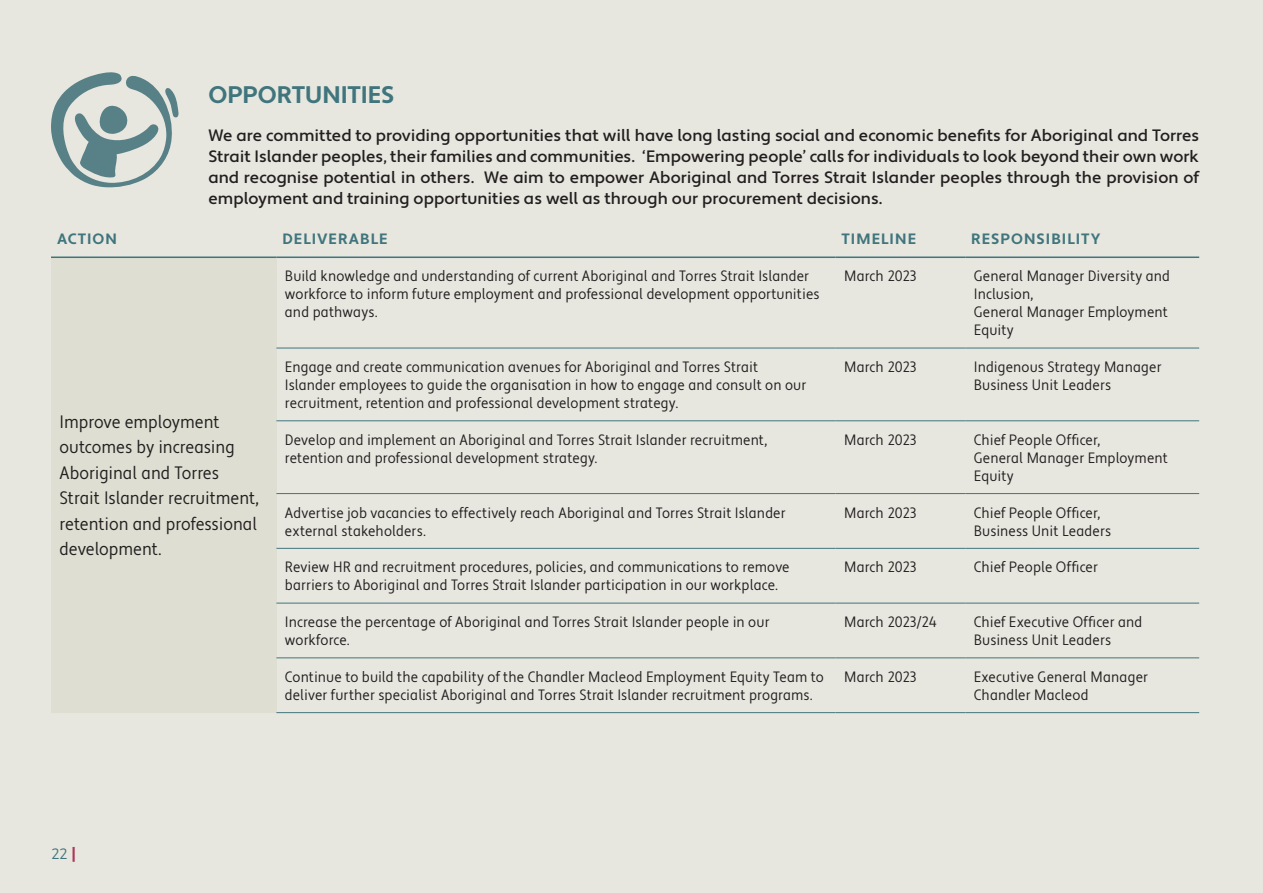
<style>
.page{position:relative;width:1263px;height:893px;background:#e7e7df}
.page>*{position:absolute;margin:0;border:0;box-sizing:border-box;transform-origin:0 0}
.RGF_ORANGE_HEADING_B{font:700 24px "Apertura";color:#40757d}
.TABLE_CONDENSED{font:condensed 18px/25.5px "Apertura";color:#231f20}
.t1{font:500 16.5px/21px "Apertura";color:#231f20;text-align:justify}
.TABLE_CONDENSED-2{font:condensed 15px/18px "Apertura";letter-spacing:.005em;color:#231f20}
.ALL_CAPE_LIGHT_HEADI{font:700 15px "Apertura";letter-spacing:.07em;color:#40757d}
.TABLE_HEADER{font:700 15px "Apertura";letter-spacing:.065em;color:#40757d}
.t2{font:15px "Apertura";color:#40757d}
.s1{font-weight:700;font-size:16.5px;color:#ad3859}
</style>
<div class="page">
<div style="left:51px;top:257px;width:225px;height:456px;background:#dedfd2"></div>
<hr style="left:276px;top:348px;width:560px;height:1px;background:#40757d">
<hr style="left:836px;top:348px;width:129px;height:1px;background:#40757d">
<hr style="left:965px;top:348px;width:234px;height:1px;background:#40757d">
<hr style="left:276px;top:420px;width:560px;height:1px;background:#40757d">
<hr style="left:836px;top:420px;width:129px;height:1px;background:#40757d">
<hr style="left:965px;top:420px;width:234px;height:1px;background:#40757d">
<hr style="left:276px;top:493px;width:560px;height:1px;background:#40757d">
<hr style="left:836px;top:493px;width:129px;height:1px;background:#40757d">
<hr style="left:965px;top:493px;width:234px;height:1px;background:#40757d">
<hr style="left:276px;top:548px;width:560px;height:1px;background:#40757d">
<hr style="left:836px;top:548px;width:129px;height:1px;background:#40757d">
<hr style="left:965px;top:548px;width:234px;height:1px;background:#40757d">
<hr style="left:276px;top:603px;width:560px;height:1px;background:#40757d">
<hr style="left:836px;top:603px;width:129px;height:1px;background:#40757d">
<hr style="left:965px;top:603px;width:234px;height:1px;background:#40757d">
<hr style="left:276px;top:657px;width:560px;height:1px;background:#40757d">
<hr style="left:836px;top:657px;width:129px;height:1px;background:#40757d">
<hr style="left:965px;top:657px;width:234px;height:1px;background:#40757d">
<hr style="left:276px;top:712px;width:560px;height:1px;background:#40757d">
<hr style="left:836px;top:712px;width:129px;height:1px;background:#40757d">
<hr style="left:965px;top:712px;width:234px;height:1px;background:#40757d">
<hr style="left:276px;top:256px;width:560px;height:2px;background:#40757d">
<hr style="left:836px;top:256px;width:129px;height:2px;background:#40757d">
<hr style="left:965px;top:256px;width:234px;height:2px;background:#40757d">
<hr style="left:51px;top:256px;width:225px;height:2px;background:#40757d">
<svg style="left:51px;top:72px;width:128px;height:116px"></svg>
<p class="RGF_ORANGE_HEADING_B" style="left:208px;top:80px;width:188px">OPPORTUNITIES</p>
<p class="t1" style="left:208px;top:125px;width:992px">We are committed to providing opportunities that will have long lasting social and economic benefits for Aboriginal and Torres Strait Islander peoples, their families and communities. ‘Empowering people’ calls for individuals to look beyond their own work and recognise potential in others. We aim to empower Aboriginal and Torres Strait Islander peoples through the provision of employment and training opportunities as well as through our procurement decisions.</p>
<p class="ALL_CAPE_LIGHT_HEADI" style="left:57px;top:230px;width:61px">ACTION</p>
<p class="TABLE_HEADER" style="left:282px;top:230px;width:107px">DELIVERABLE</p>
<p class="ALL_CAPE_LIGHT_HEADI" style="left:842px;top:230px;width:76px">TIMELINE</p>
<p class="ALL_CAPE_LIGHT_HEADI" style="left:971px;top:230px;width:131px">RESPONSIBILITY</p>
<p class="TABLE_CONDENSED" style="left:60px;top:410px;width:201px">Improve employment outcomes by increasing<br>Aboriginal and Torres<br>Strait Islander recruitment, retention and professional development.</p>
<p class="TABLE_CONDENSED-2" style="left:285px;top:268px;width:536px">Build knowledge and understanding of current Aboriginal and Torres Strait Islander workforce to inform future employment and professional development opportunities and pathways.</p>
<p class="TABLE_CONDENSED-2" style="left:844px;top:268px;width:74px">March 2023</p>
<p class="TABLE_CONDENSED-2" style="left:974px;top:268px;width:198px">General Manager Diversity and<br>Inclusion,<br>General Manager Employment<br>Equity</p>
<p class="TABLE_CONDENSED-2" style="left:285px;top:358px;width:523px">Engage and create communication avenues for Aboriginal and Torres Strait<br>Islander employees to guide the organisation in how to engage and consult on our recruitment, retention and professional development strategy.</p>
<p class="TABLE_CONDENSED-2" style="left:844px;top:358px;width:74px">March 2023</p>
<p class="TABLE_CONDENSED-2" style="left:974px;top:358px;width:189px">Indigenous Strategy Manager<br>Business Unit Leaders</p>
<p class="TABLE_CONDENSED-2" style="left:285px;top:431px;width:484px">Develop and implement an Aboriginal and Torres Strait Islander recruitment, retention and professional development strategy.</p>
<p class="TABLE_CONDENSED-2" style="left:844px;top:431px;width:74px">March 2023</p>
<p class="TABLE_CONDENSED-2" style="left:974px;top:431px;width:196px">Chief People Officer,<br>General Manager Employment<br>Equity</p>
<p class="TABLE_CONDENSED-2" style="left:285px;top:504px;width:502px">Advertise job vacancies to effectively reach Aboriginal and Torres Strait Islander external stakeholders.</p>
<p class="TABLE_CONDENSED-2" style="left:844px;top:504px;width:74px">March 2023</p>
<p class="TABLE_CONDENSED-2" style="left:974px;top:504px;width:139px">Chief People Officer,<br>Business Unit Leaders</p>
<p class="TABLE_CONDENSED-2" style="left:285px;top:559px;width:506px">Review HR and recruitment procedures, policies, and communications to remove barriers to Aboriginal and Torres Strait Islander participation in our workplace.</p>
<p class="TABLE_CONDENSED-2" style="left:844px;top:559px;width:74px">March 2023</p>
<p class="TABLE_CONDENSED-2" style="left:974px;top:559px;width:126px">Chief People Officer</p>
<p class="TABLE_CONDENSED-2" style="left:285px;top:613px;width:486px">Increase the percentage of Aboriginal and Torres Strait Islander people in our workforce.</p>
<p class="TABLE_CONDENSED-2" style="left:844px;top:613px;width:94px">March 2023/24</p>
<p class="TABLE_CONDENSED-2" style="left:974px;top:613px;width:170px">Chief Executive Officer and<br>Business Unit Leaders</p>
<p class="TABLE_CONDENSED-2" style="left:285px;top:668px;width:541px">Continue to build the capability of the Chandler Macleod Employment Equity Team to deliver further specialist Aboriginal and Torres Strait Islander recruitment programs.</p>
<p class="TABLE_CONDENSED-2" style="left:844px;top:668px;width:74px">March 2023</p>
<p class="TABLE_CONDENSED-2" style="left:974px;top:668px;width:176px">Executive General Manager<br>Chandler Macleod</p>
<p class="t2" style="left:51px;top:845px;width:26px">22 <span class="s1">|</span></p>
</div>
